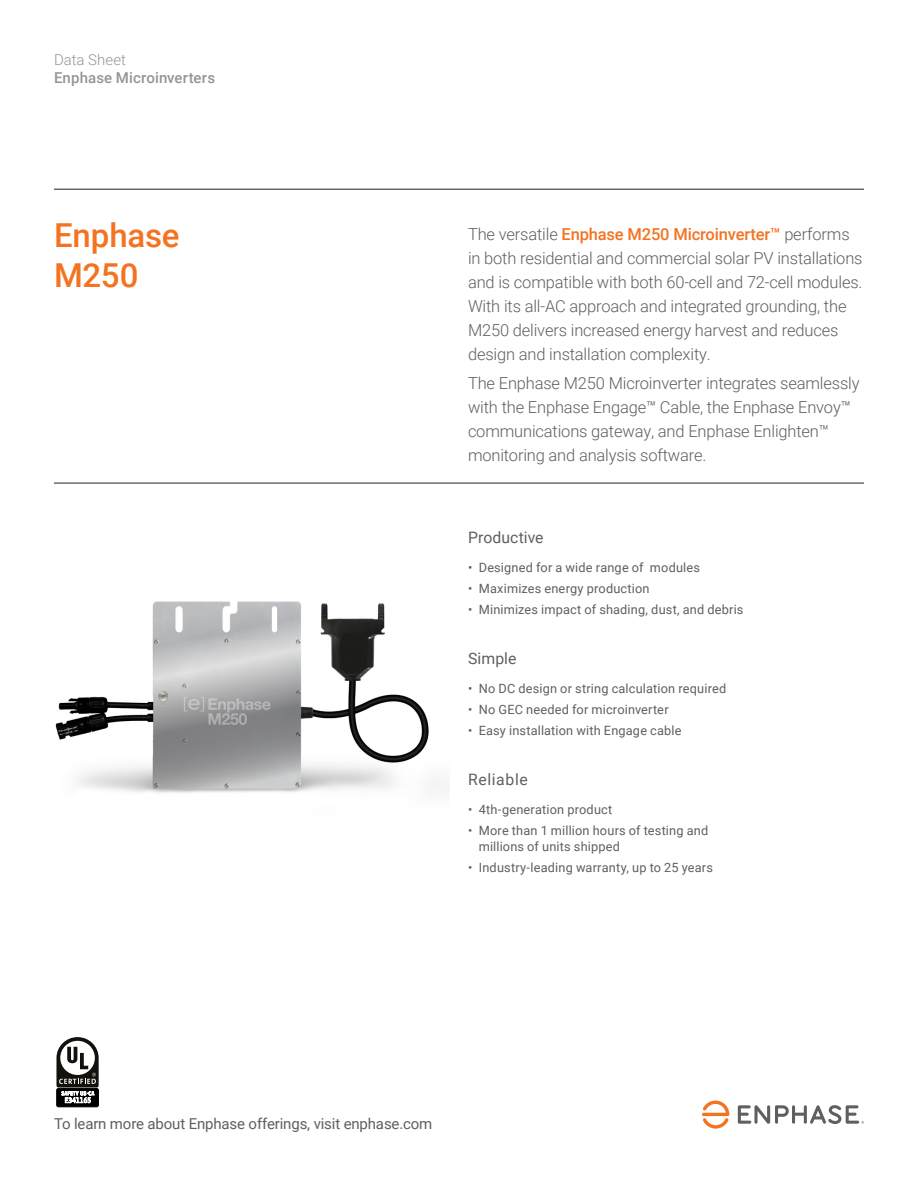
<style>
.page{position:relative;width:918px;height:1188px;background:#fff}
.page>*{position:absolute;margin:0;border:0;box-sizing:border-box;transform-origin:0 0}
.DS-Headline_Product{font:500 33px/39.6px "Roboto";letter-spacing:-.005em;color:#f47321}
.DS-Intro{font:300 16.5px/24px "Roboto";letter-spacing:-.01em;color:#5f5f62}
.DS-Features_Header{font:15.75px "Roboto";letter-spacing:.005em;color:#5f5f62}
.DS-Features_Header-2{font:15.75px "Roboto";letter-spacing:.045em;color:#5f5f62}
.DS-Call_to_action{font:15px "Roboto";letter-spacing:-.01em;color:#5f5f62}
.DS-_Category_Heading{font:500 15px "Roboto";letter-spacing:.01em;color:#939598}
.DS-Publication_ID{font:300 15px "Roboto";color:#939598}
.DS_-_Bullets{font:12.75px/16.5px "Roboto";letter-spacing:.015em;color:#5f5f62}
.s1{font-weight:500;color:#f47321}
</style>
<div class="page">
<svg style="left:702px;top:1101px;width:27px;height:28px"></svg>
<svg style="left:738px;top:1105px;width:126px;height:19px"></svg>
<hr style="left:54px;top:189px;width:810px;height:1px;background:#231f20">
<img style="left:55px;top:601px;width:385px;height:192px">
<hr style="left:54px;top:483px;width:810px;height:1px;background:#231f20">
<div style="left:57px;top:1088px;width:41px;height:19px;background:linear-gradient(to right,#000,#000);border-radius:2px"></div>
<div style="left:56px;top:1088px;width:43px;height:19px;border:1px solid #000;border-radius:2px"></div>
<svg style="left:56px;top:1037px;width:43px;height:66px"></svg>
<p class="DS-Publication_ID" style="left:54px;top:49px;width:74px">Data Sheet</p>
<p class="DS-_Category_Heading" style="left:54px;top:67px;width:163px">Enphase Microinverters</p>
<p class="DS-Headline_Product" style="left:54px;top:214px;width:127px">Enphase<br>M250</p>
<p class="DS-Intro" style="left:468px;top:221px;width:396px">The versatile <span class="s1">Enphase M250 Microinverter™</span> performs in both residential and commercial solar PV installations and is compatible with both 60-cell and 72-cell modules.</p>
<p class="DS-Intro" style="left:468px;top:293px;width:380px">With its all-AC approach and integrated grounding, the<br>M250 delivers increased energy harvest and reduces design and installation complexity.</p>
<p class="DS-Intro" style="left:468px;top:371px;width:393px">The Enphase M250 Microinverter integrates seamlessly with the Enphase Engage™ Cable, the Enphase Envoy™ communications gateway, and Enphase Enlighten™ monitoring and analysis software.</p>
<p class="DS-Features_Header" style="left:468px;top:527px;width:77px">Productive</p>
<p class="DS_-_Bullets" style="left:468px;top:559px;width:234px">• Designed for a wide range of modules</p>
<p class="DS_-_Bullets" style="left:468px;top:580px;width:183px">• Maximizes energy production</p>
<p class="DS_-_Bullets" style="left:468px;top:601px;width:277px">• Minimizes impact of shading, dust, and debris</p>
<p class="DS-Features_Header" style="left:468px;top:648px;width:50px">Simple</p>
<p class="DS_-_Bullets" style="left:468px;top:679px;width:260px">• No DC design or string calculation required</p>
<p class="DS_-_Bullets" style="left:468px;top:700px;width:202px">• No GEC needed for microinverter</p>
<p class="DS_-_Bullets" style="left:468px;top:721px;width:215px">• Easy installation with Engage cable</p>
<p class="DS-Features_Header-2" style="left:468px;top:768px;width:61px">Reliable</p>
<p class="DS_-_Bullets" style="left:468px;top:800px;width:146px">• 4th-generation product</p>
<p class="DS_-_Bullets" style="left:479px;top:821px;width:231px;text-indent:-11px">• More than 1 million hours of testing and millions of units shipped</p>
<p class="DS_-_Bullets" style="left:468px;top:859px;width:246px">• Industry-leading warranty, up to 25 years</p>
<p class="DS-Call_to_action" style="left:54px;top:1113px;width:380px">To learn more about Enphase offerings, visit enphase.com</p>
</div>
